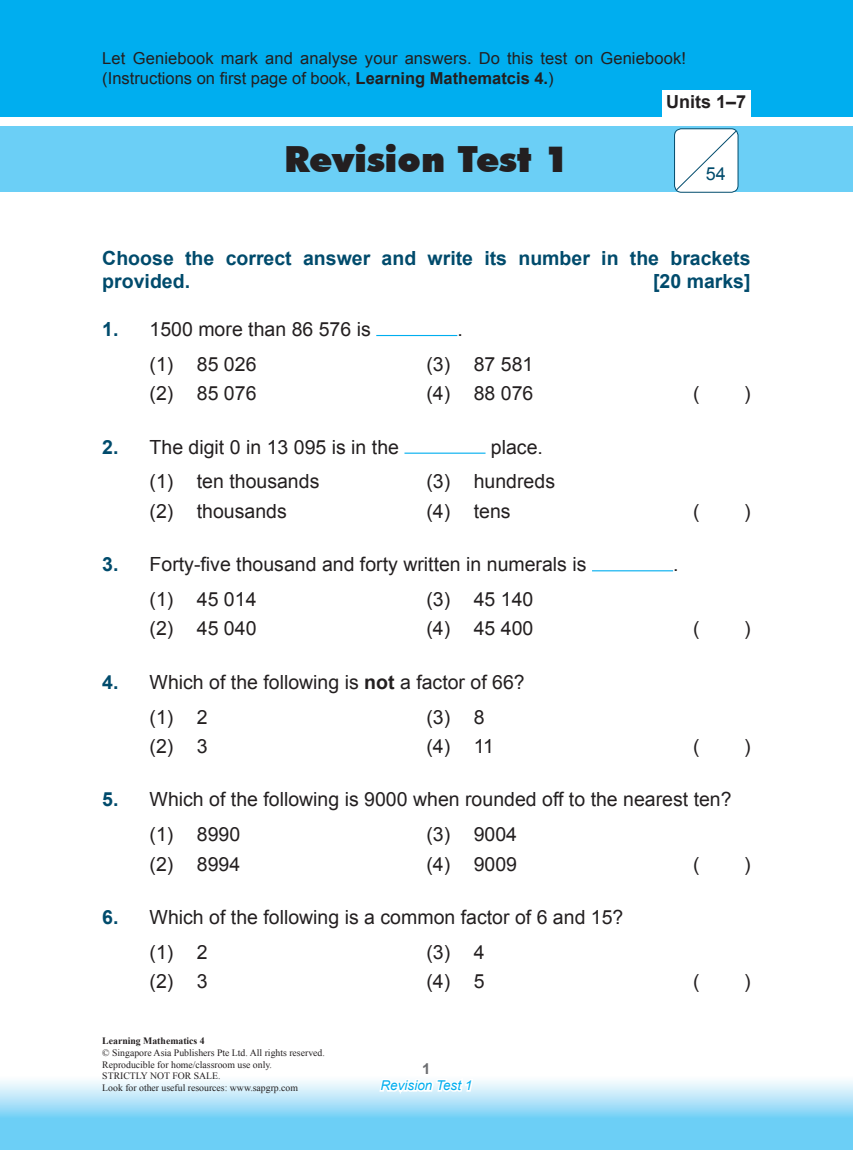
<style>
.page{position:relative;width:853px;height:1150px;background:#fff}
.page>*{position:absolute;margin:0;border:0;box-sizing:border-box;transform-origin:0 0}
.t1{font:900 36px "Futura BT";color:#231f20}
.t2{font:19.5px "Arial";color:#231f20}
.A___B___C___D{font:700 19.5px/23.4px "Arial";color:#004b6c}
.t3{font:700 18px "Arial";color:#231f20}
.t4{font:18px "Arial";color:#004b6c}
.ques_A{font:16.5px/19.8px "Arial";letter-spacing:.01em;color:#231f20}
.t5{font:italic 13.5px "Arial";color:#00aeef}
.t6{font:9.75px "Times New Roman";color:#231f20}
.t7{font:700 9.75px "Times New Roman";color:#231f20}
.s1{font-weight:700}
.s2{font-weight:700;color:#004b6c}
</style>
<div class="page">
<svg style="left:0;top:1080px;width:853px;height:70px;background:#93daf7"></svg>
<hr style="left:376px;top:335px;width:81px;height:1px;background:#00aeef">
<hr style="left:404px;top:452px;width:81px;height:2px;background:#00aeef">
<hr style="left:592px;top:570px;width:81px;height:1px;background:#00aeef">
<div style="left:0;top:0;width:853px;height:117px;background:#00aeef"></div>
<div style="left:0;top:126px;width:853px;height:66px;background:#6bcff6"></div>
<div style="left:662px;top:90px;width:88px;height:29px;background:#fff"></div>
<div style="left:674px;top:128px;width:64px;height:65px;border:1px solid #004b6c;border-radius:7px"></div>
<div style="left:675px;top:130px;width:62px;height:61px;background:#fff"></div>
<svg style="left:377px;top:1080px;width:98px;height:20px"></svg>
<p class="ques_A" style="left:102px;top:49px;width:585px">Let Geniebook mark and analyse your answers. Do this test on Geniebook! (Instructions on first page of book, <span class="s1">Learning Mathematcis 4.</span>)</p>
<p class="t1" style="left:284px;top:137px;width:286px">Revision Test 1</p>
<p class="t3" style="left:666px;top:90px;width:82px">Units 1 –7</p>
<p class="t4" style="left:705px;top:162px;width:22px">54</p>
<p class="A___B___C___D" style="left:102px;top:247px;width:649px">Choose the correct answer and write its number in the brackets provided.</p>
<p class="A___B___C___D" style="left:653px;top:270px;width:99px">[20 marks]</p>
<p class="t2" style="left:102px;top:316px;width:270px"><span class="s2">1 .</span> 1500 more than 86 576 is</p>
<p class="t2" style="left:457px;top:316px;width:7px">.</p>
<p class="t2" style="left:150px;top:351px;width:108px">(1) 85 026</p>
<p class="t2" style="left:426px;top:351px;width:108px">(3) 87 581</p>
<p class="t2" style="left:150px;top:380px;width:108px">(2) 85 076</p>
<p class="t2" style="left:426px;top:380px;width:108px">(4) 88 076</p>
<p class="t2" style="left:693px;top:380px;width:8px">(</p>
<p class="t2" style="left:744px;top:380px;width:8px">)</p>
<p class="t2" style="left:102px;top:434px;width:298px"><span class="s2">2.</span> The digit 0 in 13 095 is in the</p>
<p class="t2" style="left:491px;top:434px;width:54px">place.</p>
<p class="t2" style="left:150px;top:469px;width:171px">(1) ten thousands</p>
<p class="t2" style="left:426px;top:469px;width:130px">(3) hundreds</p>
<p class="t2" style="left:150px;top:498px;width:139px">(2) thousands</p>
<p class="t2" style="left:426px;top:498px;width:86px">(4) tens</p>
<p class="t2" style="left:693px;top:498px;width:8px">(</p>
<p class="t2" style="left:744px;top:498px;width:8px">)</p>
<p class="t2" style="left:102px;top:551px;width:485px"><span class="s2">3.</span> Forty-five thousand and forty written in numerals is</p>
<p class="t2" style="left:673px;top:551px;width:7px">.</p>
<p class="t2" style="left:150px;top:586px;width:108px">(1) 45 014</p>
<p class="t2" style="left:426px;top:586px;width:108px">(3) 45 140</p>
<p class="t2" style="left:150px;top:616px;width:108px">(2) 45 040</p>
<p class="t2" style="left:426px;top:616px;width:108px">(4) 45 400</p>
<p class="t2" style="left:693px;top:616px;width:8px">(</p>
<p class="t2" style="left:744px;top:616px;width:8px">)</p>
<p class="t2" style="left:102px;top:669px;width:424px"><span class="s2">4.</span> Which of the following is <span class="s1">not</span> a factor of 66?</p>
<p class="t2" style="left:150px;top:704px;width:60px">(1) 2</p>
<p class="t2" style="left:426px;top:704px;width:60px">(3) 8</p>
<p class="t2" style="left:150px;top:733px;width:60px">(2) 3</p>
<p class="t2" style="left:426px;top:733px;width:69px">(4) 11</p>
<p class="t2" style="left:693px;top:733px;width:8px">(</p>
<p class="t2" style="left:744px;top:733px;width:8px">)</p>
<p class="t2" style="left:102px;top:787px;width:631px"><span class="s2">5.</span> Which of the following is 9000 when rounded off to the nearest ten?</p>
<p class="t2" style="left:150px;top:821px;width:92px">(1) 8990</p>
<p class="t2" style="left:426px;top:821px;width:92px">(3) 9004</p>
<p class="t2" style="left:150px;top:851px;width:92px">(2) 8994</p>
<p class="t2" style="left:426px;top:851px;width:92px">(4) 9009</p>
<p class="t2" style="left:693px;top:851px;width:8px">(</p>
<p class="t2" style="left:744px;top:851px;width:8px">)</p>
<p class="t2" style="left:102px;top:904px;width:522px"><span class="s2">6.</span> Which of the following is a common factor of 6 and 15?</p>
<p class="t2" style="left:150px;top:939px;width:60px">(1) 2</p>
<p class="t2" style="left:426px;top:939px;width:60px">(3) 4</p>
<p class="t2" style="left:150px;top:968px;width:60px">(2) 3</p>
<p class="t2" style="left:426px;top:968px;width:60px">(4) 5</p>
<p class="t2" style="left:693px;top:968px;width:8px">(</p>
<p class="t2" style="left:744px;top:968px;width:8px">)</p>
<p class="t7" style="left:102px;top:1034px;width:104px">Learning Mathematics 4</p>
<p class="t6" style="left:102px;top:1046px;width:224px">© Singapore Asia Publishers Pte Ltd. All rights reserved.</p>
<p class="t6" style="left:102px;top:1057px;width:171px">Reproducible for home/classroom use only.</p>
<p class="t6" style="left:102px;top:1069px;width:120px">STRICTLY NOT FOR SALE.</p>
<p class="t6" style="left:102px;top:1081px;width:197px">Look for other useful resources: www.sapgrp.com</p>
<p class="t5" style="left:380px;top:1076px;width:93px">Revision Test 1</p>
</div>
